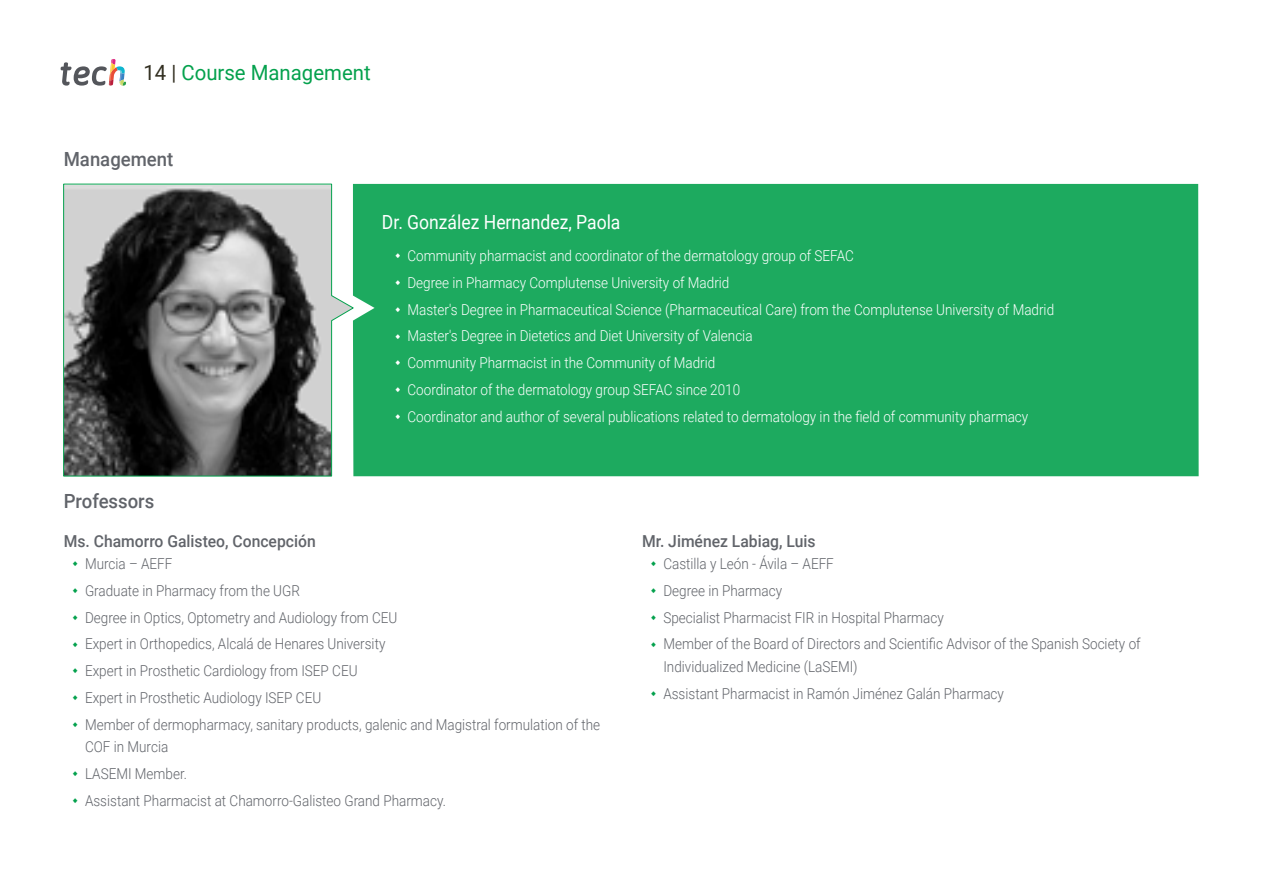
<style>
.page{position:relative;width:1263px;height:893px;background:#fff}
.page>*{position:absolute;margin:0;border:0;box-sizing:border-box;transform-origin:0 0}
.t1{font:21px "Roboto";color:#04a14d}
.t2{font:19.5px "Roboto";color:#fff;scale:.9 1}
.t3{font:500 19.5px "Roboto";color:#61646a;scale:.95 1}
.t4{font:500 16.5px "Roboto";color:#61646a;scale:.95 1}
.t5{font:300 15px/26.7px "Roboto";color:#61646a;scale:.9 1}
.t6{font:300 15px/26.7px "Roboto";color:#fff;scale:.9 1}
.s1{color:#312e20}
</style>
<div class="page">
<svg style="left:61px;top:59px;width:65px;height:27px"></svg>
<div style="left:354px;top:184px;width:845px;height:292px;background:#1daa5f"></div>
<svg style="left:63px;top:184px;width:291px;height:292px;background:#6f7170"></svg>
<svg style="left:396px;top:253px;width:4px;height:5px"></svg>
<svg style="left:396px;top:280px;width:4px;height:5px"></svg>
<svg style="left:396px;top:307px;width:4px;height:5px"></svg>
<svg style="left:396px;top:334px;width:4px;height:5px"></svg>
<svg style="left:396px;top:360px;width:4px;height:5px"></svg>
<svg style="left:396px;top:387px;width:4px;height:5px"></svg>
<svg style="left:396px;top:414px;width:4px;height:5px"></svg>
<h1 class="t1" style="left:144px;top:57px;width:229px"><span class="s1">14 |</span> Course Management</h1>
<h2 class="t3" style="left:64px;top:145px;width:117px">Management</h2>
<h2 class="t2" style="left:382px;top:209px;width:267px">Dr. González Hernandez, Paola</h2>
<p class="t6" style="left:407px;top:242px;width:720px">Community pharmacist and coordinator of the dermatology group of SEFAC<br>Degree in Pharmacy Complutense University of Madrid<br>Master's Degree in Pharmaceutical Science (Pharmaceutical Care) from the Complutense University of Madrid Master's Degree in Dietetics and Diet University of Valencia<br>Community Pharmacist in the Community of Madrid<br>Coordinator of the dermatology group SEFAC since 2010<br>Coordinator and author of several publications related to dermatology in the field of community pharmacy</p>
<h2 class="t3" style="left:64px;top:487px;width:97px">Professors</h2>
<p class="t4" style="left:64px;top:529px;width:267px">Ms. Chamorro Galisteo, Concepción</p>
<p class="t5" style="left:85px;top:550px;width:574px">Murcia – AEFF<br>Graduate in Pharmacy from the UGR<br>Degree in Optics, Optometry and Audiology from CEU<br>Expert in Orthopedics, Alcalá de Henares University<br>Expert in Prosthetic Cardiology from ISEP CEU<br>Expert in Prosthetic Audiology ISEP CEU<br>Member of dermopharmacy, sanitary products, galenic and Magistral formulation of the</p>
<p class="t5" style="left:85px;top:733px;width:402px">COF in Murcia<br>LASEMI Member.<br>Assistant Pharmacist at Chamorro-Galisteo Grand Pharmacy.</p>
<p class="t4" style="left:642px;top:529px;width:184px">Mr. Jiménez Labiag, Luis</p>
<p class="t5" style="left:663px;top:550px;width:532px">Castilla y León - Ávila – AEFF<br>Degree in Pharmacy<br>Specialist Pharmacist FIR in Hospital Pharmacy<br>Member of the Board of Directors and Scientific Advisor of the Spanish Society of</p>
<p class="t5" style="left:663px;top:653px;width:380px">Individualized Medicine (LaSEMI)<br>Assistant Pharmacist in Ramón Jiménez Galán Pharmacy</p>
</div>
